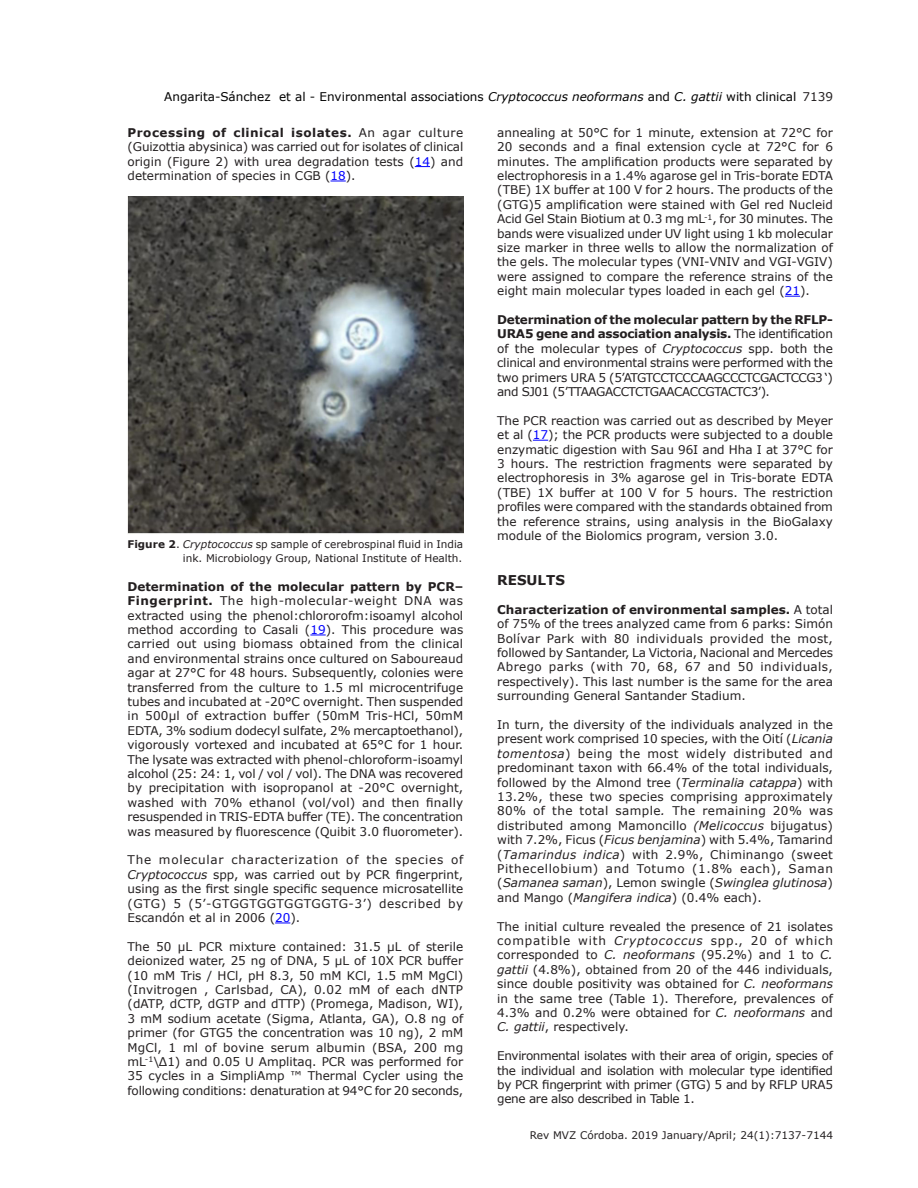
<style>
.page{position:relative;width:918px;height:1188px;background:#fff}
.page>*{position:absolute;margin:0;border:0;box-sizing:border-box;transform-origin:0 0}
.t1{font:700 13.5px "Verdana";color:#231f20}
.t2{font:12px/14.4px "Verdana";color:#231f20;text-align:justify}
.t3{font:12px "Verdana";color:#000}
.t4{font:10.5px/14.4px "Verdana";color:#231f20;text-align:right}
.s1{font-style:italic}
.s2{font-weight:700}
.s3{color:#00f}
</style>
<div class="page">
<svg style="left:415px;top:166px;width:15px;height:1px"></svg>
<svg style="left:331px;top:181px;width:15px;height:1px"></svg>
<svg style="left:310px;top:635px;width:16px;height:1px"></svg>
<svg style="left:275px;top:923px;width:15px;height:1px"></svg>
<img style="left:128px;top:197px;width:335px;height:337px">
<svg style="left:785px;top:296px;width:15px;height:1px"></svg>
<svg style="left:533px;top:440px;width:15px;height:1px"></svg>
<p class="t3" style="left:164px;top:88px;width:634px">Angarita-Sánchez et al - Environmental associations <span class="s1">Cryptococcus neoformans</span> and <span class="s1">C. gattii</span> with clinical</p>
<p class="t2" style="left:128px;top:125px;width:337px"><span class="s2">Processing of clinical isolates.</span> An agar culture (Guizottia abysinica) was carried out for isolates of clinical origin (Figure 2) with urea degradation tests (<span class="s3">14</span>) and determination of species in CGB (<span class="s3">18</span>).</p>
<p class="t2" style="left:802px;top:89px;width:32px">7139</p>
<p class="t2" style="left:497px;top:125px;width:337px">annealing at 50°C for 1 minute, extension at 72°C for 20 seconds and a final extension cycle at 72°C for 6 minutes. The amplification products were separated by electrophoresis in a 1.4% agarose gel in Tris-borate EDTA (TBE) 1X buffer at 100 V for 2 hours. The products of the (GTG)5 amplification were stained with Gel red Nucleid Acid Gel Stain Biotium at 0.3 mg mL<sup>-1</sup>, for 30 minutes. The bands were visualized under UV light using 1 kb molecular size marker in three wells to allow the normalization of the gels. The molecular types (VNI-VNIV and VGI-VGIV) were assigned to compare the reference strains of the eight main molecular types loaded in each gel (<span class="s3">21</span>).</p>
<p class="t2" style="left:497px;top:312px;width:337px"><span class="s2">Determination of the molecular pattern by the RFLP-URA5 gene and association analysis.</span> The identification of the molecular types of <span class="s1">Cryptococcus</span> spp. both the clinical and environmental strains were performed with the two primers URA 5 (5’ATGTCCTCCCAAGCCCTCGACTCCG3 ‘) and SJ01 (5’TTAAGACCTCTGAACACCGTACTC3’).</p>
<p class="t2" style="left:497px;top:413px;width:337px">The PCR reaction was carried out as described by Meyer et al (<span class="s3">17</span>); the PCR products were subjected to a double enzymatic digestion with Sau 96I and Hha I at 37°C for 3 hours. The restriction fragments were separated by electrophoresis in 3% agarose gel in Tris-borate EDTA (TBE) 1X buffer at 100 V for 5 hours. The restriction profiles were compared with the standards obtained from the reference strains, using analysis in the BioGalaxy module of the Biolomics program, version 3.0.</p>
<p class="t1" style="left:497px;top:570px;width:69px">RESULTS</p>
<p class="t2" style="left:497px;top:602px;width:337px"><span class="s2">Characterization of environmental samples.</span> A total of 75% of the trees analyzed came from 6 parks: Simón Bolívar Park with 80 individuals provided the most, followed by Santander, La Victoria, Nacional and Mercedes Abrego parks (with 70, 68, 67 and 50 individuals, respectively). This last number is the same for the area surrounding General Santander Stadium.</p>
<p class="t2" style="left:497px;top:717px;width:337px">In turn, the diversity of the individuals analyzed in the present work comprised 10 species, with the Oití (<span class="s1">Licania tomentosa</span>) being the most widely distributed and predominant taxon with 66.4% of the total individuals, followed by the Almond tree (<span class="s1">Terminalia catappa</span>) with 13.2%, these two species comprising approximately 80% of the total sample<span class="s1">.</span> The remaining 20% was distributed among Mamoncillo <span class="s1">(Melicoccus</span> bijugatus) with 7.2%, Ficus (<span class="s1">Ficus benjamina</span>) with 5.4%, Tamarind (<span class="s1">Tamarindus indica</span>) with 2.9%, Chiminango (sweet Pithecellobium) and Totumo (1.8% each), Saman (<span class="s1">Samanea saman</span>), Lemon swingle (<span class="s1">Swinglea glutinosa</span>) and Mango (<span class="s1">Mangifera indica</span>) (0.4% each).</p>
<p class="t2" style="left:497px;top:919px;width:337px">The initial culture revealed the presence of 21 isolates compatible with <span class="s1">Cryptococcus</span> spp., 20 of which corresponded to <span class="s1">C. neoformans</span> (95.2%) and 1 to <span class="s1">C. gattii</span> (4.8%), obtained from 20 of the 446 individuals, since double positivity was obtained for <span class="s1">C. neoformans </span>in the same tree (Table 1). Therefore, prevalences of 4.3% and 0.2% were obtained for <span class="s1">C. neoformans</span> and <span class="s1">C. gattii</span>, respectively.</p>
<p class="t2" style="left:497px;top:1048px;width:337px">Environmental isolates with their area of origin, species of the individual and isolation with molecular type identified by PCR fingerprint with primer (GTG) 5 and by RFLP URA5 gene are also described in Table 1.</p>
<p class="t4" style="left:128px;top:536px;width:337px"><span class="s2">Figure 2</span>. <span class="s1">Cryptococcus</span> sp sample of cerebrospinal fluid in India ink. Microbiology Group, National Institute of Health.</p>
<p class="t2" style="left:128px;top:579px;width:337px"><span class="s2">Determination of the molecular pattern by PCR– Fingerprint.</span> The high-molecular-weight DNA was extracted using the phenol:chlororofm:isoamyl alcohol method according to Casali (<span class="s3">19</span>). This procedure was carried out using biomass obtained from the clinical and environmental strains once cultured on Saboureaud agar at 27°C for 48 hours. Subsequently, colonies were transferred from the culture to 1.5 ml microcentrifuge tubes and incubated at -20°C overnight. Then suspended in 500μl of extraction buffer (50mM Tris-HCl, 50mM EDTA, 3% sodium dodecyl sulfate, 2% mercaptoethanol), vigorously vortexed and incubated at 65°C for 1 hour.<br>The lysate was extracted with phenol-chloroform-isoamyl alcohol (25: 24: 1, vol / vol / vol). The DNA was recovered by precipitation with isopropanol at -20°C overnight, washed with 70% ethanol (vol/vol) and then finally resuspended in TRIS-EDTA buffer (TE). The concentration was measured by fluorescence (Quibit 3.0 fluorometer).</p>
<p class="t2" style="left:128px;top:853px;width:337px">The molecular characterization of the species of <span class="s1">Cryptococcus</span> spp, was carried out by PCR fingerprint, using as the first single specific sequence microsatellite (GTG) 5 (5’-GTGGTGGTGGTGGTG-3’) described by Escandón et al in 2006 (<span class="s3">20</span>).</p>
<p class="t2" style="left:128px;top:939px;width:337px">The 50 μL PCR mixture contained: 31.5 μL of sterile deionized water, 25 ng of DNA, 5 μL of 10X PCR buffer (10 mM Tris / HCl, pH 8.3, 50 mM KCl, 1.5 mM MgCl) (Invitrogen , Carlsbad, CA), 0.02 mM of each dNTP (dATP, dCTP, dGTP and dTTP) (Promega, Madison, WI), 3 mM sodium acetate (Sigma, Atlanta, GA), O.8 ng of primer (for GTG5 the concentration was 10 ng), 2 mM MgCl, 1 ml of bovine serum albumin (BSA, 200 mg mL<sup>-1</sup>\Δ1) and 0.05 U Amplitaq. PCR was performed for 35 cycles in a SimpliAmp ™ Thermal Cycler using the following conditions: denaturation at 94°C for 20 seconds,</p>
<p class="t4" style="left:530px;top:1128px;width:305px">Rev MVZ Córdoba. 2019 January/April; 24(1):7137-7144</p>
</div>
